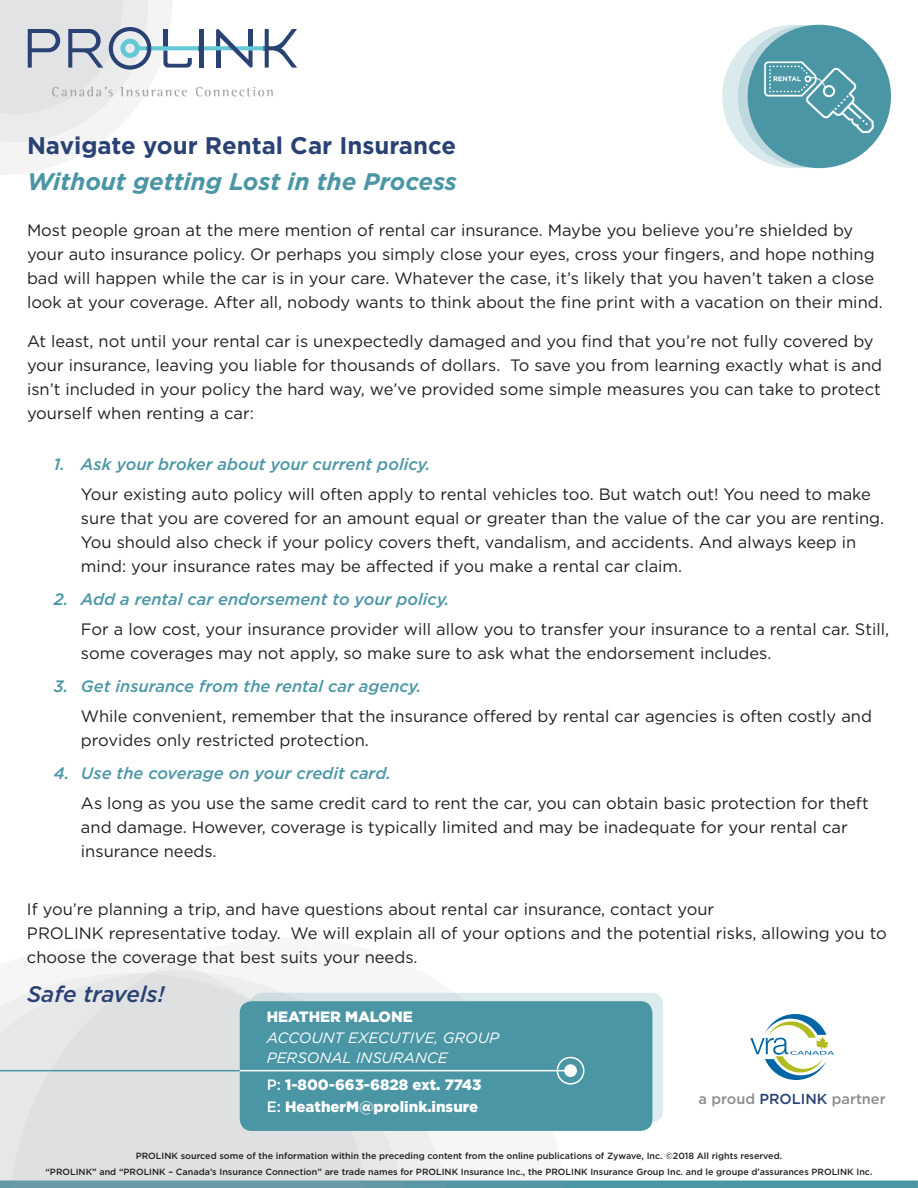
<style>
.page{position:relative;width:918px;height:1188px;background:#fff}
.page>*{position:absolute;margin:0;border:0;box-sizing:border-box;transform-origin:0 0}
.t1{font:700 24px "Gotham";color:#294273}
.t2{font:italic 700 24px "Gotham";color:#4a96a5}
.t3{font:italic 500 22.5px "Gotham";color:#294273}
.t4{font:16.5px/24px "Gotham";color:#231f20}
.t5{font:italic 500 16.5px "Gotham";color:#4c97a6}
.t6{font:900 15px/21.9px "Gotham";color:#fff}
.t7{font:italic 15px/19.5px "Gotham";color:#fff}
.t8{font:500 14.55px "Gotham";color:#8c8b8e}
.t9{font:500 9px "Gotham";color:#231f20}
.s1{font-weight:500}
.s2{color:#294273}
</style>
<div class="page">
<div style="left:0;top:1180px;width:918px;height:8px;background:#4a96a5"></div>
<svg style="left:0;top:962px;width:450px;height:226px;background:#dee1e2"></svg>
<svg style="left:250px;top:993px;width:413px;height:129px;background:#d7e6e9"></svg>
<div style="left:240px;top:1001px;width:412px;height:130px;background:#4a96a5;border-radius:12px"></div>
<hr style="left:0;top:1070px;width:240px;height:1px;background:#4a96a5">
<hr style="left:240px;top:1070px;width:325px;height:1px;background:#fff">
<div style="left:564px;top:1064px;width:13px;height:13px;background:#fff;border-radius:50%"></div>
<div style="left:557px;top:1057px;width:27px;height:28px;border:2px solid #fff;border-radius:50%"></div>
<svg style="left:0;top:0;width:297px;height:175px"></svg>
<div style="left:722px;top:25px;width:144px;height:143px;background:#dbeaed;border-radius:50%"></div>
<svg style="left:738px;top:25px;width:143px;height:143px"></svg>
<div style="left:748px;top:25px;width:143px;height:143px;background:#4a96a5;border-radius:50%"></div>
<img style="left:762px;top:39px;width:115px;height:115px">
<svg style="left:750px;top:1014px;width:84px;height:66px"></svg>
<h1 class="t1" style="left:27px;top:130px;width:431px">Navigate your Rental Car Insurance</h1>
<h1 class="t2" style="left:27px;top:166px;width:431px">Without getting Lost in the Process</h1>
<p class="t4" style="left:27px;top:217px;width:857px">Most people groan at the mere mention of rental car insurance. Maybe you believe you’re shielded by your auto insurance policy. Or perhaps you simply close your eyes, cross your fingers, and hope nothing bad will happen while the car is in your care. Whatever the case, it’s likely that you haven’t taken a close look at your coverage. After all, nobody wants to think about the fine print with a vacation on their mind.</p>
<p class="t4" style="left:27px;top:328px;width:857px">At least, not until your rental car is unexpectedly damaged and you find that you’re not fully covered by your insurance, leaving you liable for thousands of dollars. To save you from learning exactly what is and isn’t included in your policy the hard way, we’ve provided some simple measures you can take to protect yourself when renting a car:</p>
<p class="t5" style="left:54px;top:453px;width:378px">1. Ask your broker about your current policy.</p>
<p class="t4" style="left:81px;top:482px;width:805px">Your existing auto policy will often apply to rental vehicles too. But watch out! You need to make sure that you are covered for an amount equal or greater than the value of the car you are renting.<br>You should also check if your policy covers theft, vandalism, and accidents. And always keep in mind: your insurance rates may be affected if you make a rental car claim.</p>
<p class="t5" style="left:54px;top:589px;width:397px">2. Add a rental car endorsement to your policy.</p>
<p class="t4" style="left:81px;top:617px;width:810px">For a low cost, your insurance provider will allow you to transfer your insurance to a rental car. Still, some coverages may not apply, so make sure to ask what the endorsement includes.</p>
<p class="t5" style="left:54px;top:676px;width:369px">3. Get insurance from the rental car agency.</p>
<p class="t4" style="left:81px;top:704px;width:793px">While convenient, remember that the insurance offered by rental car agencies is often costly and provides only restricted protection.</p>
<p class="t5" style="left:54px;top:763px;width:338px">4. Use the coverage on your credit card.</p>
<p class="t4" style="left:81px;top:791px;width:789px">As long as you use the same credit card to rent the car, you can obtain basic protection for theft and damage. However, coverage is typically limited and may be inadequate for your rental car insurance needs.</p>
<p class="t4" style="left:27px;top:896px;width:861px">If you’re planning a trip, and have questions about rental car insurance, contact your<br>PROLINK representative today. We will explain all of your options and the potential risks, allowing you to choose the coverage that best suits your needs.</p>
<h2 class="t3" style="left:27px;top:980px;width:139px">Safe travels!</h2>
<p class="t6" style="left:267px;top:1006px;width:148px">HEATHER MALONE</p>
<p class="t7" style="left:267px;top:1028px;width:234px">ACCOUNT EXECUTIVE, GROUP<br>PERSONAL INSURANCE</p>
<p class="t6" style="left:267px;top:1073px;width:216px"><span class="s1">P:</span> 1-800-663-6828 ext. 7743<br><span class="s1">E:</span> HeatherM@prolink.insure</p>
<p class="t8" style="left:699px;top:1090px;width:189px">a proud <span class="s2">PROLINK</span> partner</p>
<p class="t9" style="left:136px;top:1150px;width:648px">PROLINK sourced some of the information within the preceding content from the online publications of Zywave, Inc. ©2018 All rights reserved.</p>
<p class="t9" style="left:45px;top:1166px;width:829px">“PROLINK” and “PROLINK – Canada’s Insurance Connection” are trade names for PROLINK Insurance Inc., the PROLINK Insurance Group Inc. and le groupe d’assurances PROLINK Inc.</p>
</div>
